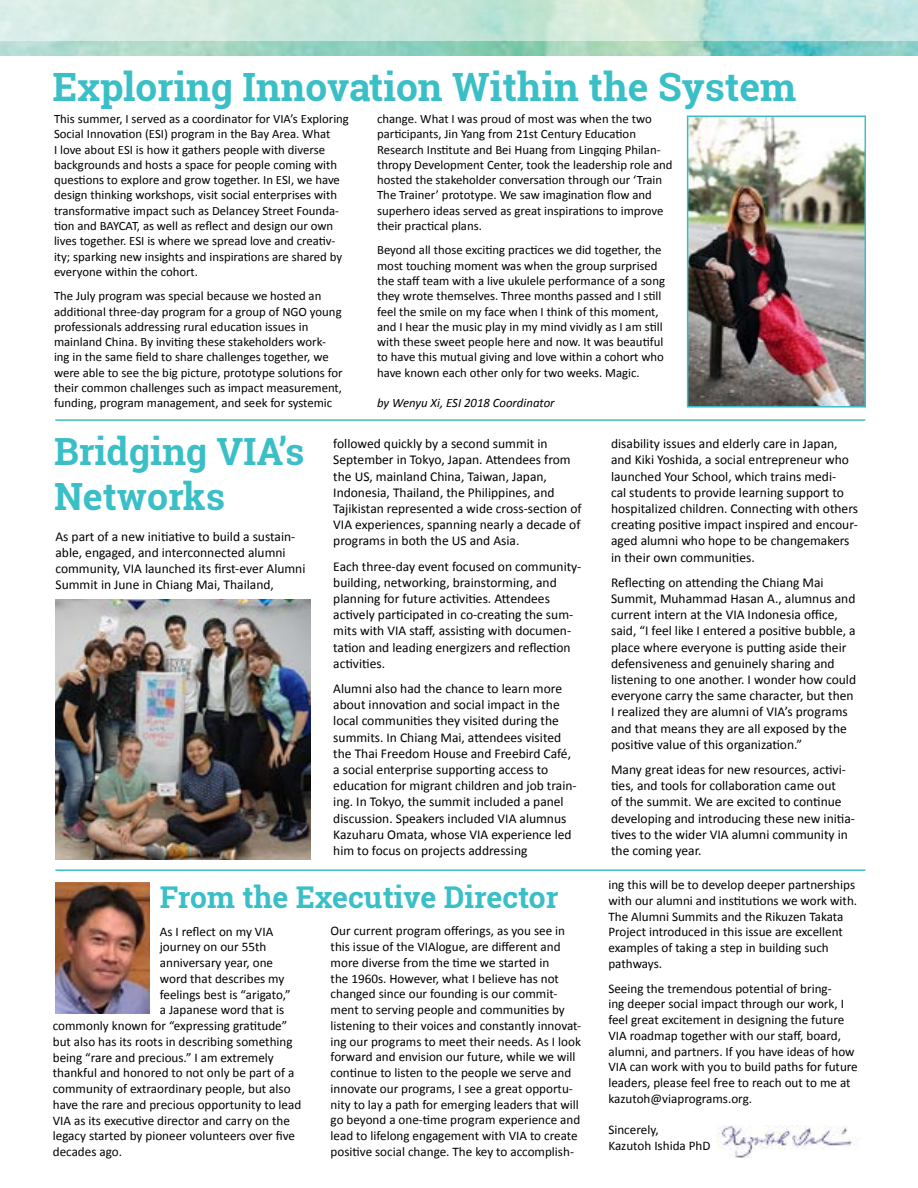
<style>
.page{position:relative;width:918px;height:1188px;background:#fff}
.page>*{position:absolute;margin:0;border:0;box-sizing:border-box;transform-origin:0 0}
.t1{font:700 39px "Roboto Slab";color:#3bbfc7}
.t2{font:700 37.5px/45px "Roboto Slab";color:#3bbfc7}
.t3{font:700 30px "Roboto Slab";color:#3bbfc7}
.t4{font:13.5px/16.2px "Calibri";color:#000}
.t5{font:13.2px/15.8px "Calibri";color:#000}
.t6{font:12.75px/15.3px "Calibri";color:#000}
.t7{font:italic 12.75px "Calibri";color:#000}
</style>
<div class="page">
<img style="left:0;top:41px;width:918px;height:15px">
<svg style="left:0;top:0;width:918px;height:41px;background:#cae7dd"></svg>
<img style="left:56px;top:599px;width:255px;height:261px">
<img style="left:690px;top:119px;width:173px;height:286px">
<div style="left:687px;top:116px;width:179px;height:292px;border:2px solid #3bbfc7"></div>
<img style="left:716px;top:1126px;width:140px;height:31px">
<hr style="left:55px;top:419px;width:810px;height:2px;background:#3bbfc7">
<img style="left:55px;top:882px;width:94px;height:132px">
<hr style="left:55px;top:869px;width:810px;height:2px;background:#3bbfc7">
<h1 class="t1" style="left:52px;top:60px;width:745px">Exploring Innovation Within the System</h1>
<p class="t6" style="left:54px;top:111px;width:296px">This summer, I served as a coordinator for VIA’s Exploring Social Innovation (ESI) program in the Bay Area. What<br>I love about ESI is how it gathers people with diverse backgrounds and hosts a space for people coming with questions to explore and grow together. In ESI, we have design thinking workshops, visit social enterprises with transformative impact such as Delancey Street Founda&shy;tion and BAYCAT, as well as reflect and design our own lives together. ESI is where we spread love and creativ&shy;ity; sparking new insights and inspirations are shared by everyone within the cohort.</p>
<p class="t6" style="left:54px;top:288px;width:290px">The July program was special because we hosted an additional three-day program for a group of NGO young professionals addressing rural education issues in mainland China. By inviting these stakeholders work&shy;ing in the same field to share challenges together, we were able to see the big picture, prototype solutions for their common challenges such as impact measurement, funding, program management, and seek for systemic</p>
<p class="t6" style="left:377px;top:111px;width:297px">change. What I was proud of most was when the two participants, Jin Yang from 21st Century Education Research Institute and Bei Huang from Lingqing Philan&shy;thropy Development Center, took the leadership role and hosted the stakeholder conversation through our ‘Train The Trainer’ prototype. We saw imagination flow and superhero ideas served as great inspirations to improve their practical plans.</p>
<p class="t6" style="left:377px;top:243px;width:289px">Beyond all those exciting practices we did together, the most touching moment was when the group surprised the staff team with a live ukulele performance of a song they wrote themselves. Three months passed and I still feel the smile on my face when I think of this moment, and I hear the music play in my mind vividly as I am still with these sweet people here and now. It was beautiful to have this mutual giving and love within a cohort who have known each other only for two weeks. Magic.</p>
<p class="t7" style="left:377px;top:394px;width:179px">by Wenyu Xi, ESI 2018 Coordinator</p>
<h2 class="t2" style="left:54px;top:429px;width:252px">Bridging VIA’s<br>Networks</h2>
<p class="t4" style="left:56px;top:528px;width:252px">As part of a new initiative to build a sustain&shy;able, engaged, and interconnected alumni community, VIA launched its first-ever Alumni Summit in June in Chiang Mai, Thailand,</p>
<p class="t4" style="left:333px;top:436px;width:250px">followed quickly by a second summit in September in Tokyo, Japan. Attendees from the US, mainland China, Taiwan, Japan, Indonesia, Thailand, the Philippines, and Tajikistan represented a wide cross-section of VIA experiences, spanning nearly a decade of programs in both the US and Asia.</p>
<p class="t4" style="left:333px;top:558px;width:249px">Each three-day event focused on community&shy;building, networking, brainstorming, and planning for future activities. Attendees actively participated in co-creating the sum&shy;mits with VIA staff, assisting with documen&shy;tation and leading energizers and reflection activities.</p>
<p class="t4" style="left:333px;top:680px;width:245px">Alumni also had the chance to learn more about innovation and social impact in the local communities they visited during the summits. In Chiang Mai, attendees visited the Thai Freedom House and Freebird Café, a social enterprise supporting access to education for migrant children and job train&shy;ing. In Tokyo, the summit included a panel discussion. Speakers included VIA alumnus Kazuharu Omata, whose VIA experience led him to focus on projects addressing</p>
<h3 class="t3" style="left:160px;top:877px;width:400px">From the Executive Director</h3>
<p class="t5" style="left:160px;top:923px;width:115px">As I reflect on my VIA</p>
<p class="t5" style="left:160px;top:939px;width:108px">journey on our 55th</p>
<p class="t5" style="left:160px;top:955px;width:115px">anniversary year, one</p>
<p class="t5" style="left:160px;top:971px;width:126px">word that describes my</p>
<p class="t5" style="left:160px;top:986px;width:132px">feelings best is “arigato,”</p>
<p class="t5" style="left:160px;top:1002px;width:126px">a Japanese word that is</p>
<p class="t5" style="left:53px;top:1018px;width:236px">commonly known for “expressing gratitude”</p>
<p class="t5" style="left:53px;top:1034px;width:241px">but also has its roots in describing something</p>
<p class="t5" style="left:53px;top:1049px;width:223px">being “rare and precious.” I am extremely</p>
<p class="t5" style="left:53px;top:1065px;width:243px">thankful and honored to not only be part of a</p>
<p class="t5" style="left:53px;top:1081px;width:239px">community of extraordinary people, but also</p>
<p class="t5" style="left:53px;top:1097px;width:250px">have the rare and precious opportunity to lead</p>
<p class="t5" style="left:53px;top:1112px;width:239px">VIA as its executive director and carry on the</p>
<p class="t5" style="left:53px;top:1128px;width:244px">legacy started by pioneer volunteers over five</p>
<p class="t5" style="left:53px;top:1144px;width:71px">decades ago.</p>
<p class="t5" style="left:331px;top:923px;width:252px">Our current program offerings, as you see in this issue of the VIAlogue, are different and more diverse from the time we started in<br>the 1960s. However, what I believe has not changed since our founding is our commit&shy;ment to serving people and communities by listening to their voices and constantly innovat&shy;ing our programs to meet their needs. As I look forward and envision our future, while we will continue to listen to the people we serve and innovate our programs, I see a great opportu&shy;nity to lay a path for emerging leaders that will go beyond a one-time program experience and lead to lifelong engagement with VIA to create positive social change. The key to accomplish-</p>
<p class="t4" style="left:611px;top:436px;width:249px">disability issues and elderly care in Japan, and Kiki Yoshida, a social entrepreneur who launched Your School, which trains medi-<br>cal students to provide learning support to hospitalized children. Connecting with others creating positive impact inspired and encour&shy;aged alumni who hope to be changemakers in their own communities.</p>
<p class="t4" style="left:611px;top:574px;width:247px">Reflecting on attending the Chiang Mai Summit, Muhammad Hasan A., alumnus and current intern at the VIA Indonesia office, said, “I feel like I entered a positive bubble, a place where everyone is putting aside their defensiveness and genuinely sharing and listening to one another. I wonder how could everyone carry the same character, but then I realized they are alumni of VIA’s programs and that means they are all exposed by the positive value of this organization.”</p>
<p class="t4" style="left:611px;top:761px;width:245px">Many great ideas for new resources, activi&shy;ties, and tools for collaboration came out<br>of the summit. We are excited to continue developing and introducing these new initia&shy;tives to the wider VIA alumni community in the coming year.</p>
<p class="t5" style="left:608px;top:877px;width:250px">ing this will be to develop deeper partnerships with our alumni and institutions we work with.<br>The Alumni Summits and the Rikuzen Takata Project introduced in this issue are excellent examples of taking a step in building such pathways.</p>
<p class="t5" style="left:608px;top:980px;width:251px">Seeing the tremendous potential of bring-<br>ing deeper social impact through our work, I feel great excitement in designing the future VIA roadmap together with our staff, board, alumni, and partners. If you have ideas of how VIA can work with you to build paths for future leaders, please feel free to reach out to me at kazutoh@viaprograms.org.</p>
<p class="t5" style="left:608px;top:1122px;width:104px">Sincerely,<br>Kazutoh Ishida PhD</p>
</div>
